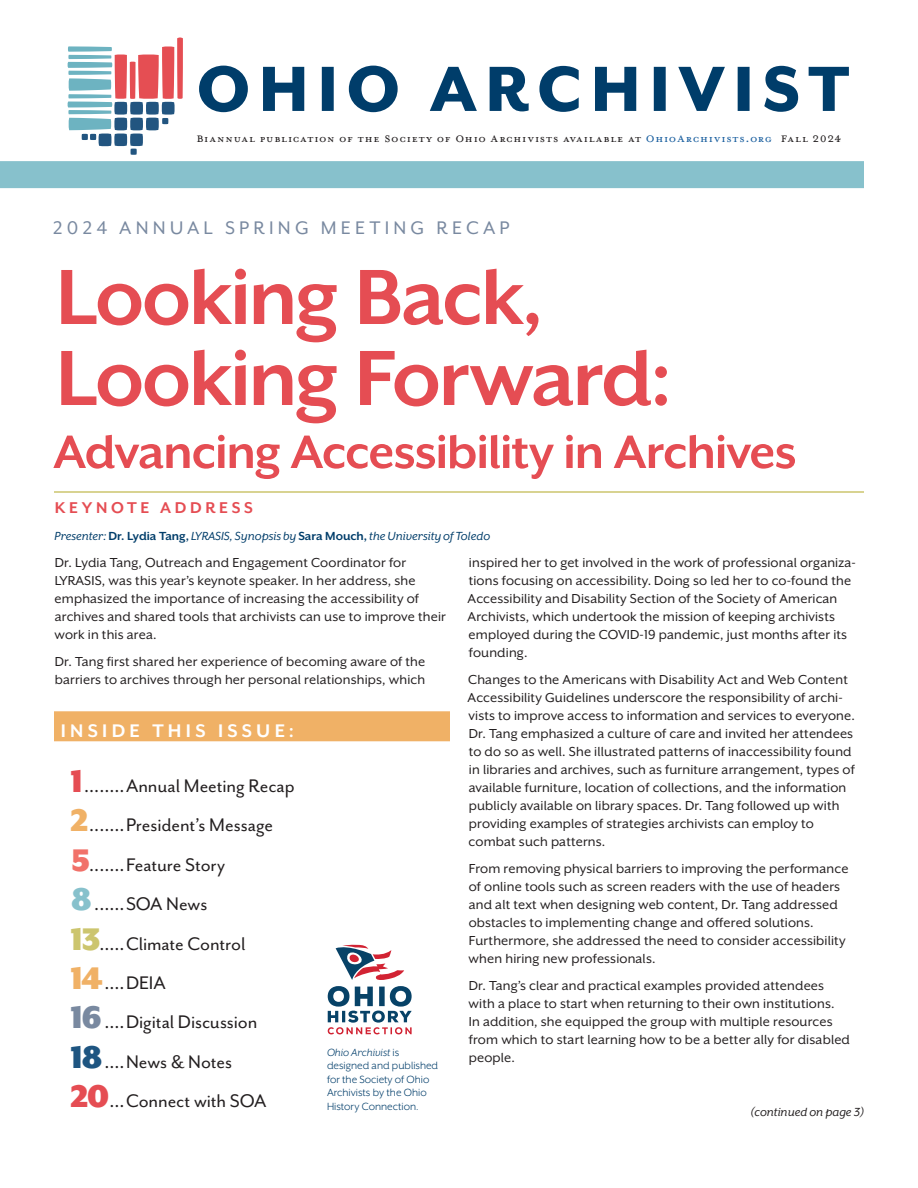
<style>
.page{position:relative;width:918px;height:1188px;background:#fff}
.page>*{position:absolute;margin:0;border:0;box-sizing:border-box;transform-origin:0 0}
.title_60{font:700 90px/81px "Mr Eaves XL San OT";letter-spacing:-.02em;color:#e54d53}
.title_36{font:700 54px "Mr Eaves XL San OT";letter-spacing:-.02em;color:#e54d53}
.t1{font:21px "Mr Eaves San OT";letter-spacing:-.005em;color:#231f20}
.kicker{font:21px "Mr Eaves San OT";letter-spacing:.2em;color:#7989a0}
.Running_Head__TOC_title{font:700 21px "Mr Eaves XL San OT";letter-spacing:.205em;color:#fff}
.subhead_rule_above{font:700 18px "Mr Eaves XL San OT";letter-spacing:.205em;color:#e54d53}
.basic{font:15px/18px "Mr Eaves XL San OT";letter-spacing:.01em;color:#231f20}
.nameplate_tag_line{font:15px "Mrs Eaves Petite Caps OT";letter-spacing:.05em;color:#231f20}
.byline{font:italic 13.5px "Mr Eaves XL San OT";color:#003d6a}
.t2{font:italic 13.5px "Mr Eaves XL San OT";color:#231f20}
.t3{font:12px/13.5px "Mr Eaves XL San OT";color:#003d6a}
.s1{color:#175d9e}
.s2{font-weight:700;font-style:normal}
.s3{font-family:"Mr Eaves XL Mod OT";font-weight:900;font-size:36px;color:#e54d53}
.s4{font-family:"Mr Eaves XL Mod OT";font-weight:900;font-size:36px;color:#f0b166}
.s5{font-family:"Mr Eaves XL Mod OT";font-weight:900;font-size:36px;color:#f17169}
.s6{font-family:"Mr Eaves XL Mod OT";font-weight:900;font-size:36px;color:#87c1cc}
.s7{font-family:"Mr Eaves XL Mod OT";font-weight:900;font-size:36px;color:#ccc56e}
.s8{font-family:"Mr Eaves XL Mod OT";font-weight:900;font-size:36px;color:#7989a0}
.s9{font-family:"Mr Eaves XL Mod OT";font-weight:900;font-size:36px;color:#1e5581}
.s10{font-style:italic}
</style>
<div class="page">
<svg style="left:199px;top:66px;width:650px;height:46px"></svg>
<div style="left:0;top:161px;width:864px;height:27px;background:#87c1cc"></div>
<div style="left:177px;top:37px;width:6px;height:62px;background:#e54e53"></div>
<div style="left:130px;top:148px;width:7px;height:7px;background:#225580"></div>
<svg style="left:67px;top:46px;width:108px;height:100px"></svg>
<hr style="left:54px;top:491px;width:810px;height:2px;background:#ccc56e">
<div style="left:54px;top:711px;width:396px;height:30px;background:#f0b166"></div>
<svg style="left:328px;top:944px;width:84px;height:90px"></svg>
<p class="nameplate_tag_line" style="left:196px;top:132px;width:647px">Biannual publication of the Society of Ohio Archivists available at <span class="s1">OhioArchivists.org</span> Fall 2024</p>
<p class="kicker" style="left:53px;top:216px;width:458px">2024 ANNUAL SPRING MEETING RECAP</p>
<p class="title_60" style="left:56px;top:257px;width:618px">Looking Back,<br>Looking Forward:</p>
<h1 class="title_36" style="left:53px;top:422px;width:745px">Advancing Accessibility in Archives</h1>
<p class="subhead_rule_above" style="left:55px;top:498px;width:200px">KEYNOTE ADDRESS</p>
<p class="byline" style="left:54px;top:529px;width:437px">Presenter: <span class="s2">Dr. Lydia Tang,</span> LYRASIS, Synopsis by <span class="s2">Sara Mouch,</span> the University of Toledo</p>
<p class="basic" style="left:55px;top:554px;width:393px">Dr. Lydia Tang, Outreach and Engagement Coordinator for LYRASIS, was this year’s keynote speaker. In her address, she emphasized the importance of increasing the accessibility of archives and shared tools that archivists can use to improve their work in this area.</p>
<p class="basic" style="left:55px;top:653px;width:372px">Dr. Tang first shared her experience of becoming aware of the barriers to archives through her personal relationships, which</p>
<p class="basic" style="left:468px;top:554px;width:390px">inspired her to get involved in the work of professional organiza&shy;tions focusing on accessibility. Doing so led her to co-found the Accessibility and Disability Section of the Society of American Archivists, which undertook the mission of keeping archivists employed during the COVID-19 pandemic, just months after its founding.</p>
<p class="basic" style="left:468px;top:671px;width:389px">Changes to the Americans with Disability Act and Web Content Accessibility Guidelines underscore the responsibility of archi&shy;vists to improve access to information and services to everyone.<br>Dr. Tang emphasized a culture of care and invited her attendees to do so as well. She illustrated patterns of inaccessibility found in libraries and archives, such as furniture arrangement, types of available furniture, location of collections, and the information publicly available on library spaces. Dr. Tang followed up with providing examples of strategies archivists can employ to combat such patterns.</p>
<p class="basic" style="left:469px;top:860px;width:381px">From removing physical barriers to improving the performance of online tools such as screen readers with the use of headers and alt text when designing web content, Dr. Tang addressed obstacles to implementing change and offered solutions.<br>Furthermore, she addressed the need to consider accessibility when hiring new professionals.</p>
<p class="basic" style="left:469px;top:977px;width:383px">Dr. Tang’s clear and practical examples provided attendees with a place to start when returning to their own institutions.<br>In addition, she equipped the group with multiple resources from which to start learning how to be a better ally for disabled people.</p>
<p class="Running_Head__TOC_title" style="left:61px;top:719px;width:235px">INSIDE THIS ISSUE:</p>
<p class="t1" style="left:70px;top:774px;width:226px"><span class="s3">1</span>........Annual Meeting Recap</p>
<p class="t1" style="left:71px;top:814px;width:204px"><span class="s4">2</span>.......President’s Message</p>
<p class="t1" style="left:72px;top:853px;width:155px"><span class="s5">5</span>.......Feature Story</p>
<p class="t1" style="left:71px;top:892px;width:138px"><span class="s6">8</span>......SOA News</p>
<p class="t1" style="left:70px;top:932px;width:177px"><span class="s7">13</span>.....Climate Control</p>
<p class="t1" style="left:70px;top:971px;width:97px"><span class="s4">14</span>....DEIA</p>
<p class="t1" style="left:70px;top:1010px;width:189px"><span class="s8">16</span>....Digital Discussion</p>
<p class="t1" style="left:70px;top:1050px;width:163px"><span class="s9">18</span>....News &amp; Notes</p>
<p class="t1" style="left:71px;top:1089px;width:197px"><span class="s3">20</span>...Connect with SOA</p>
<p class="t3" style="left:327px;top:1045px;width:113px"><span class="s10">Ohio Archivist</span> is designed and published for the Society of Ohio<br>Archivists by the Ohio<br>History Connection.</p>
<p class="t2" style="left:750px;top:1105px;width:115px">(continued on page 3)</p>
</div>
